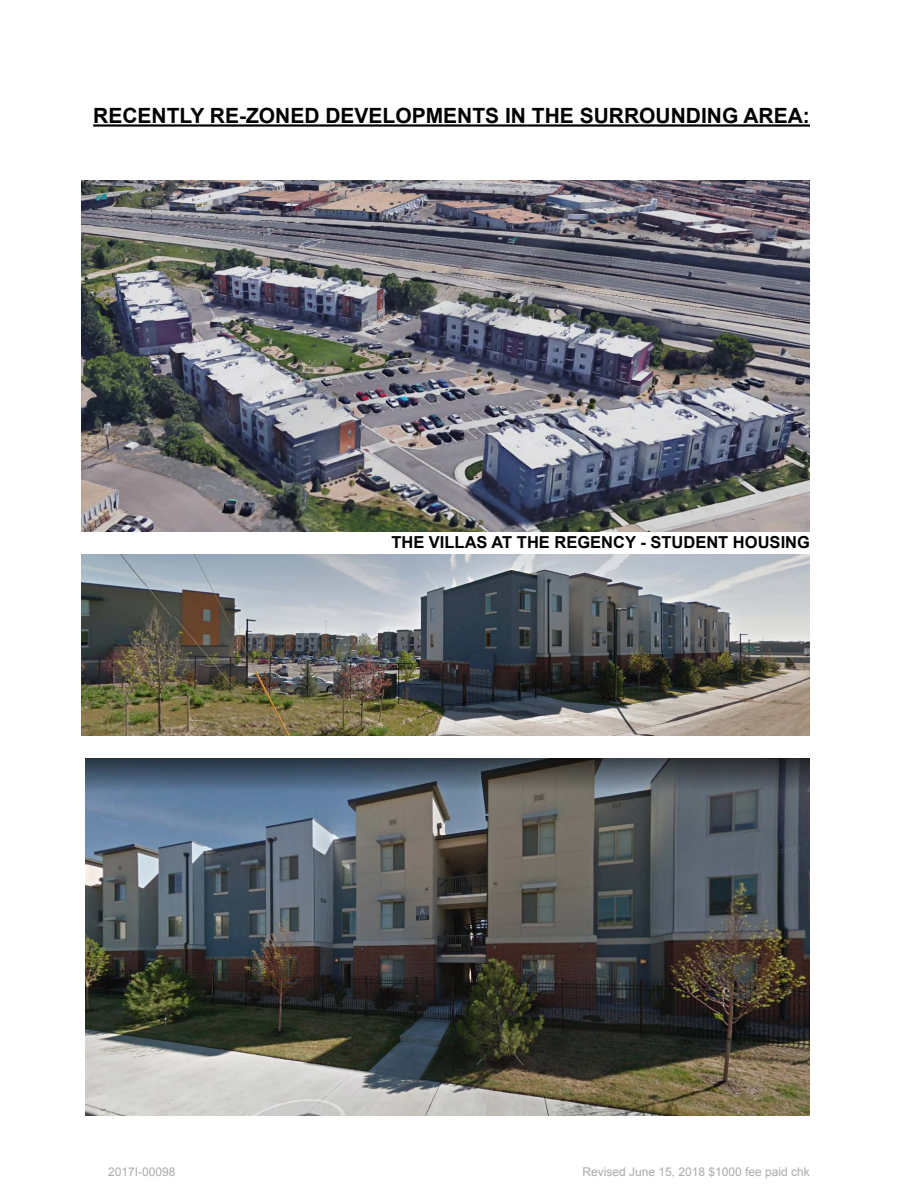
<style>
.page{position:relative;width:918px;height:1188px;background:#fff}
.page>*{position:absolute;margin:0;border:0;box-sizing:border-box;transform-origin:0 0}
.t1{font:700 21px "Arial";color:#000}
.t2{font:700 16.5px "Arial";color:#000}
.t3{font:12px "Arial";color:#ababab}
</style>
<div class="page">
<img style="left:81px;top:180px;width:729px;height:352px">
<img style="left:81px;top:555px;width:729px;height:181px">
<img style="left:86px;top:759px;width:724px;height:357px">
<hr style="left:93px;top:124px;width:717px;height:3px;background:#000">
<p class="t1" style="left:93px;top:101px;width:718px">RECENTLY RE-ZONED DEVELOPMENTS IN THE SURROUNDING AREA:</p>
<p class="t2" style="left:391px;top:531px;width:420px">THE VILLAS AT THE REGENCY - STUDENT HOUSING</p>
<p class="t3" style="left:108px;top:1164px;width:69px">2017I-00098</p>
<p class="t3" style="left:582px;top:1164px;width:229px">Revised June 15, 2018 $1000 fee paid chk</p>
</div>
